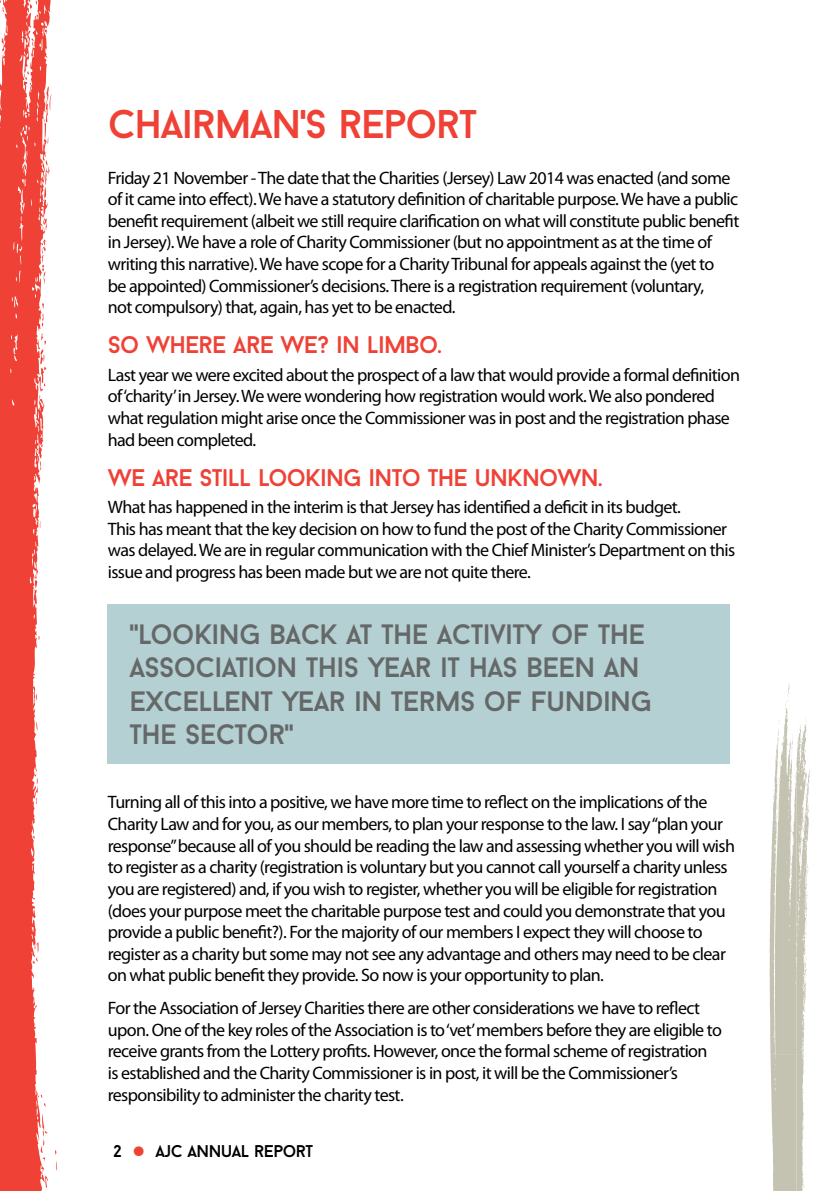
<style>
.page{position:relative;width:840px;height:1191px;background:#fff}
.page>*{position:absolute;margin:0;border:0;box-sizing:border-box;transform-origin:0 0}
.t1{font:40px "Baron Neue";letter-spacing:-.03em;color:#ef4136}
.t2{font:28px/33.6px "Baron Neue";letter-spacing:-.02em;color:#656868}
.t3{font:24px "Baron Neue";letter-spacing:-.03em;color:#ef4136}
.t4{font:18px/21.6px "Myriad Pro";letter-spacing:-.035em;color:#000}
.t5{font:17px "Baron Neue";letter-spacing:-.03em;color:#000}
.s1{font-size:45px;color:#ef4136}
</style>
<div class="page">
<svg style="left:0;top:0;width:51px;height:1191px;fill:#ef4136"></svg>
<svg style="left:30px;top:0;width:7px;height:9px"></svg>
<svg style="left:25px;top:71px;width:4px;height:10px"></svg>
<svg style="left:44px;top:86px;width:8px;height:58px"></svg>
<svg style="left:44px;top:160px;width:6px;height:38px"></svg>
<svg style="left:42px;top:239px;width:4px;height:45px"></svg>
<svg style="left:41px;top:314px;width:3px;height:13px"></svg>
<svg style="left:40px;top:333px;width:6px;height:53px"></svg>
<svg style="left:39px;top:461px;width:3px;height:9px"></svg>
<svg style="left:39px;top:521px;width:2px;height:7px"></svg>
<svg style="left:34px;top:574px;width:3px;height:14px"></svg>
<svg style="left:40px;top:1113px;width:7px;height:47px"></svg>
<svg style="left:769px;top:684px;width:40px;height:507px"></svg>
<img style="left:773px;top:734px;width:36px;height:45px">
<div style="left:108px;top:604px;width:621px;height:160px;background:#b5d0d2"></div>
<h1 class="t1" style="left:108px;top:99px;width:370px">CHAIRMAN'S REPORT</h1>
<p class="t4" style="left:108px;top:167px;width:632px">Friday 21 November - The date that the Charities (Jersey) Law 2014 was enacted (and some of it came into effect). We have a statutory definition of charitable purpose. We have a public benefit requirement (albeit we still require clarification on what will constitute public benefit in Jersey). We have a role of Charity Commissioner (but no appointment as at the time of writing this narrative). We have scope for a Charity Tribunal for appeals against the (yet to<br>be appointed) Commissioner’s decisions. There is a registration requirement (voluntary,<br>not compulsory) that, again, has yet to be enacted.</p>
<h3 class="t3" style="left:108px;top:330px;width:335px">SO WHERE ARE WE? IN LIMBO.</h3>
<p class="t4" style="left:108px;top:364px;width:633px">Last year we were excited about the prospect of a law that would provide a formal definition of ‘charity’in Jersey. We were wondering how registration would work. We also pondered what regulation might arise once the Commissioner was in post and the registration phase had been completed.</p>
<h3 class="t3" style="left:108px;top:462px;width:496px">WE ARE STILL LOOKING INTO THE UNKNOWN.</h3>
<p class="t4" style="left:108px;top:496px;width:628px">What has happened in the interim is that Jersey has identified a deficit in its budget.<br>This has meant that the key decision on how to fund the post of the Charity Commissioner was delayed. We are in regular communication with the Chief Minister’s Department on this issue and progress has been made but we are not quite there.</p>
<h2 class="t2" style="left:129px;top:616px;width:524px">"LOOKING BACK AT THE ACTIVITY OF THE<br>ASSOCIATION THIS YEAR IT HAS BEEN AN<br>EXCELLENT YEAR IN TERMS OF FUNDING<br>THE SECTOR"</h2>
<p class="t4" style="left:108px;top:792px;width:628px">Turning all of this into a positive, we have more time to reflect on the implications of the Charity Law and for you, as our members, to plan your response to the law. I say “plan your response” because all of you should be reading the law and assessing whether you will wish to register as a charity (registration is voluntary but you cannot call yourself a charity unless you are registered) and, if you wish to register, whether you will be eligible for registration (does your purpose meet the charitable purpose test and could you demonstrate that you provide a public benefit?). For the majority of our members I expect they will choose to register as a charity but some may not see any advantage and others may need to be clear on what public benefit they provide. So now is your opportunity to plan.</p>
<p class="t4" style="left:108px;top:997px;width:615px">For the Association of Jersey Charities there are other considerations we have to reflect upon. One of the key roles of the Association is to ‘vet’members before they are eligible to receive grants from the Lottery profits. However, once the formal scheme of registration is established and the Charity Commissioner is in post, it will be the Commissioner’s responsibility to administer the charity test.</p>
<p class="t5" style="left:113px;top:1140px;width:10px">2</p>
<p class="t5" style="left:132px;top:1140px;width:182px"><span class="s1">•</span> AJC ANNUAL REPORT</p>
</div>
